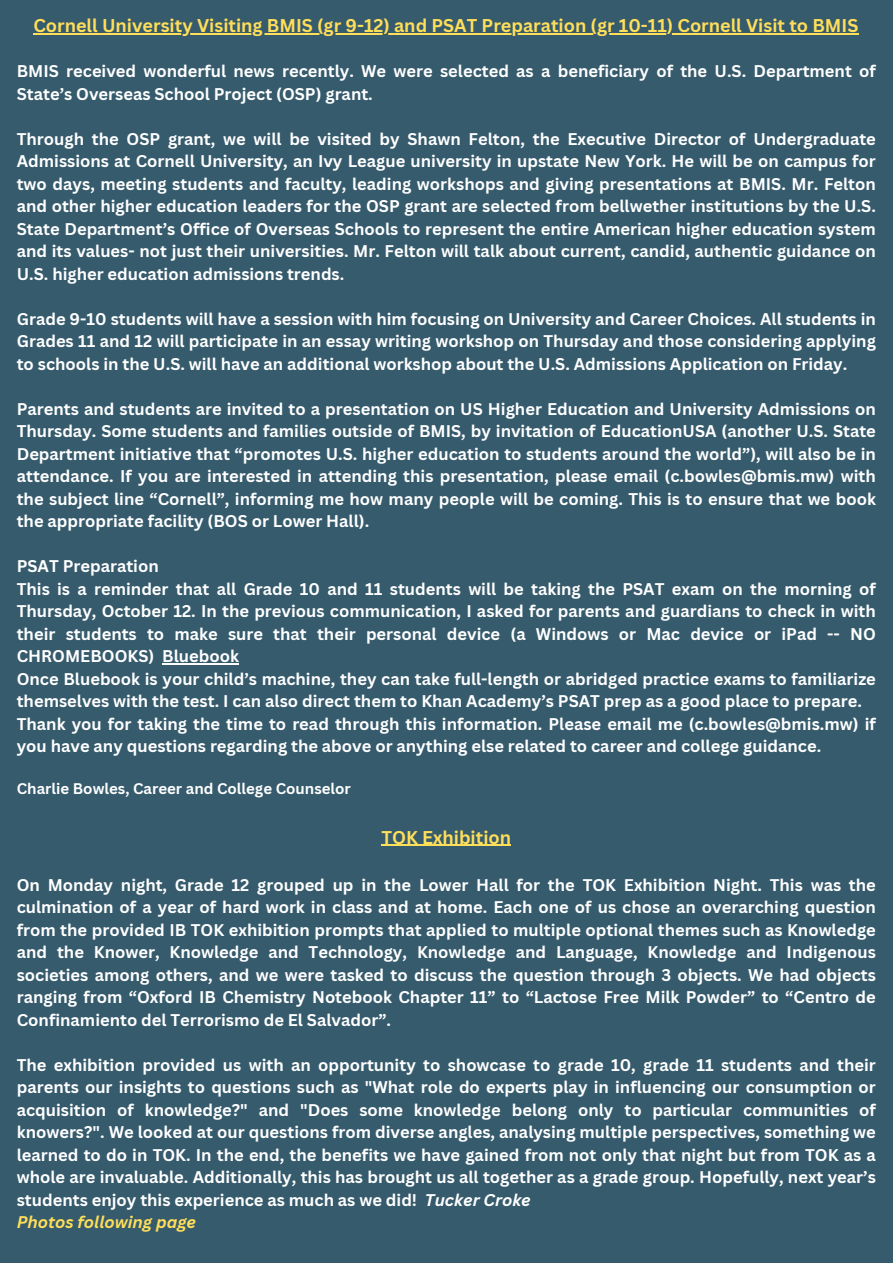
<style>
.page{position:relative;width:893px;height:1264px;background:#fff}
.page>*{position:absolute;margin:0;border:0;box-sizing:border-box;transform-origin:0 0}
.t1{font:700 18px "Canva Sans";color:#ffde59}
.t2{font:700 16.5px/22.5px "Canva Sans";color:#fff;text-align:justify}
.t3{font:italic 700 16.5px "Canva Sans";color:#ffde59}
.t4{font:700 15px "Canva Sans";color:#fff}
.s1{font-style:italic}
</style>
<div class="page">
<div style="left:0;top:0;width:892px;height:1262px;background:#365b6d"></div>
<hr style="left:33px;top:34px;width:826px;height:1px;background:#ffde59">
<hr style="left:162px;top:663px;width:77px;height:1px;background:#fff">
<hr style="left:381px;top:844px;width:130px;height:1px;background:#ffde59">
<p class="t1" style="left:33px;top:13px;width:826px">Cornell University Visiting BMIS (gr 9-12) and PSAT Preparation (gr 10-11) Cornell Visit to BMIS</p>
<p class="t2" style="left:17px;top:60px;width:860px">BMIS received wonderful news recently. We were selected as a beneficiary of the U.S. Department of<br>State’s Overseas School Project (OSP) grant.</p>
<p class="t2" style="left:17px;top:127px;width:860px">Through the OSP grant, we will be visited by Shawn Felton, the Executive Director of Undergraduate Admissions at Cornell University, an Ivy League university in upstate New York. He will be on campus for two days, meeting students and faculty, leading workshops and giving presentations at BMIS. Mr. Felton and other higher education leaders for the OSP grant are selected from bellwether institutions by the U.S.<br>State Department’s Office of Overseas Schools to represent the entire American higher education system and its values- not just their universities. Mr. Felton will talk about current, candid, authentic guidance on U.S. higher education admissions trends.</p>
<p class="t2" style="left:17px;top:307px;width:860px">Grade 9-10 students will have a session with him focusing on University and Career Choices. All students in Grades 11 and 12 will participate in an essay writing workshop on Thursday and those considering applying to schools in the U.S. will have an additional workshop about the U.S. Admissions Application on Friday.</p>
<p class="t2" style="left:17px;top:397px;width:860px">Parents and students are invited to a presentation on US Higher Education and University Admissions on Thursday. Some students and families outside of BMIS, by invitation of EducationUSA (another U.S. State Department initiative that “promotes U.S. higher education to students around the world”), will also be in attendance. If you are interested in attending this presentation, please email (c.bowles@bmis.mw) with the subject line “Cornell”, informing me how many people will be coming. This is to ensure that we book the appropriate facility (BOS or Lower Hall).</p>
<p class="t2" style="left:17px;top:554px;width:143px">PSAT Preparation</p>
<p class="t2" style="left:17px;top:577px;width:860px">This is a reminder that all Grade 10 and 11 students will be taking the PSAT exam on the morning of Thursday, October 12. In the previous communication, I asked for parents and guardians to check in with their students to make sure that their personal device (a Windows or Mac device or iPad -- NO CHROMEBOOKS) Bluebook</p>
<p class="t2" style="left:17px;top:667px;width:860px">Once Bluebook is your child’s machine, they can take full-length or abridged practice exams to familiarize themselves with the test. I can also direct them to Khan Academy’s PSAT prep as a good place to prepare.</p>
<p class="t2" style="left:17px;top:712px;width:860px">Thank you for taking the time to read through this information. Please email me (c.bowles@bmis.mw) if you have any questions regarding the above or anything else related to career and college guidance.</p>
<p class="t4" style="left:17px;top:777px;width:335px">Charlie Bowles, Career and College Counselor</p>
<p class="t1" style="left:381px;top:824px;width:131px">TOK Exhibition</p>
<p class="t2" style="left:17px;top:873px;width:860px">On Monday night, Grade 12 grouped up in the Lower Hall for the TOK Exhibition Night. This was the culmination of a year of hard work in class and at home. Each one of us chose an overarching question from the provided IB TOK exhibition prompts that applied to multiple optional themes such as Knowledge and the Knower, Knowledge and Technology, Knowledge and Language, Knowledge and Indigenous societies among others, and we were tasked to discuss the question through 3 objects. We had objects ranging from “Oxford IB Chemistry Notebook Chapter 11” to “Lactose Free Milk Powder” to “Centro de Confinamiento del Terrorismo de El Salvador”.</p>
<p class="t2" style="left:17px;top:1053px;width:860px">The exhibition provided us with an opportunity to showcase to grade 10, grade 11 students and their parents our insights to questions such as "What role do experts play in influencing our consumption or acquisition of knowledge?" and "Does some knowledge belong only to particular communities of knowers?". We looked at our questions from diverse angles, analysing multiple perspectives, something we learned to do in TOK. In the end, the benefits we have gained from not only that night but from TOK as a whole are invaluable. Additionally, this has brought us all together as a grade group. Hopefully, next year’s students enjoy this experience as much as we did! <span class="s1">Tucker Croke</span></p>
<p class="t3" style="left:17px;top:1210px;width:181px">Photos following page</p>
</div>
